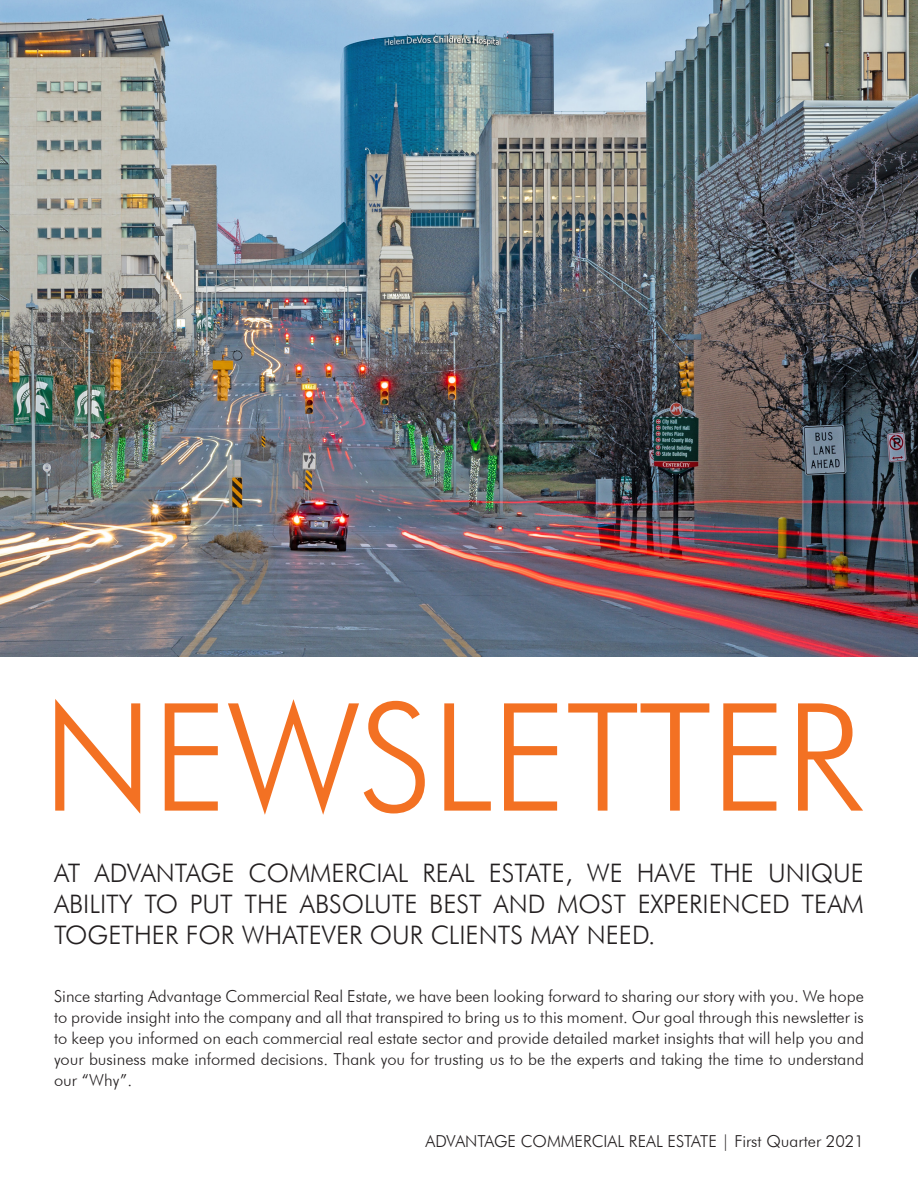
<style>
.page{position:relative;width:918px;height:1188px;background:#fff}
.page>*{position:absolute;margin:0;border:0;box-sizing:border-box;transform-origin:0 0}
.t1{font:300 150px "Futura BT";letter-spacing:-.015em;color:#f37123}
.Subhead_Body{font:300 25.5px/30.6px "Futura BT";color:#231f20;text-align:justify}
.t2{font:300 16.5px/21px "Futura BT";color:#231f20;text-align:justify}
</style>
<div class="page">
<img style="left:0;top:0;width:918px;height:657px">
<p class="t1" style="left:42px;top:666px;width:823px">NEWSLETTER</p>
<p class="Subhead_Body" style="left:54px;top:858px;width:811px">AT ADVANTAGE COMMERCIAL REAL ESTATE, WE HAVE THE UNIQUE ABILITY TO PUT THE ABSOLUTE BEST AND MOST EXPERIENCED TEAM TOGETHER FOR WHATEVER OUR CLIENTS MAY NEED.</p>
<p class="t2" style="left:54px;top:986px;width:812px">Since starting Advantage Commercial Real Estate, we have been looking forward to sharing our story with you. We hope to provide insight into the company and all that transpired to bring us to this moment. Our goal through this newsletter is to keep you informed on each commercial real estate sector and provide detailed market insights that will help you and your business make informed decisions. Thank you for trusting us to be the experts and taking the time to understand our “Why”.</p>
<p class="t2" style="left:426px;top:1130px;width:440px">ADVANTAGE COMMERCIAL REAL ESTATE | First Quarter 2021</p>
</div>
